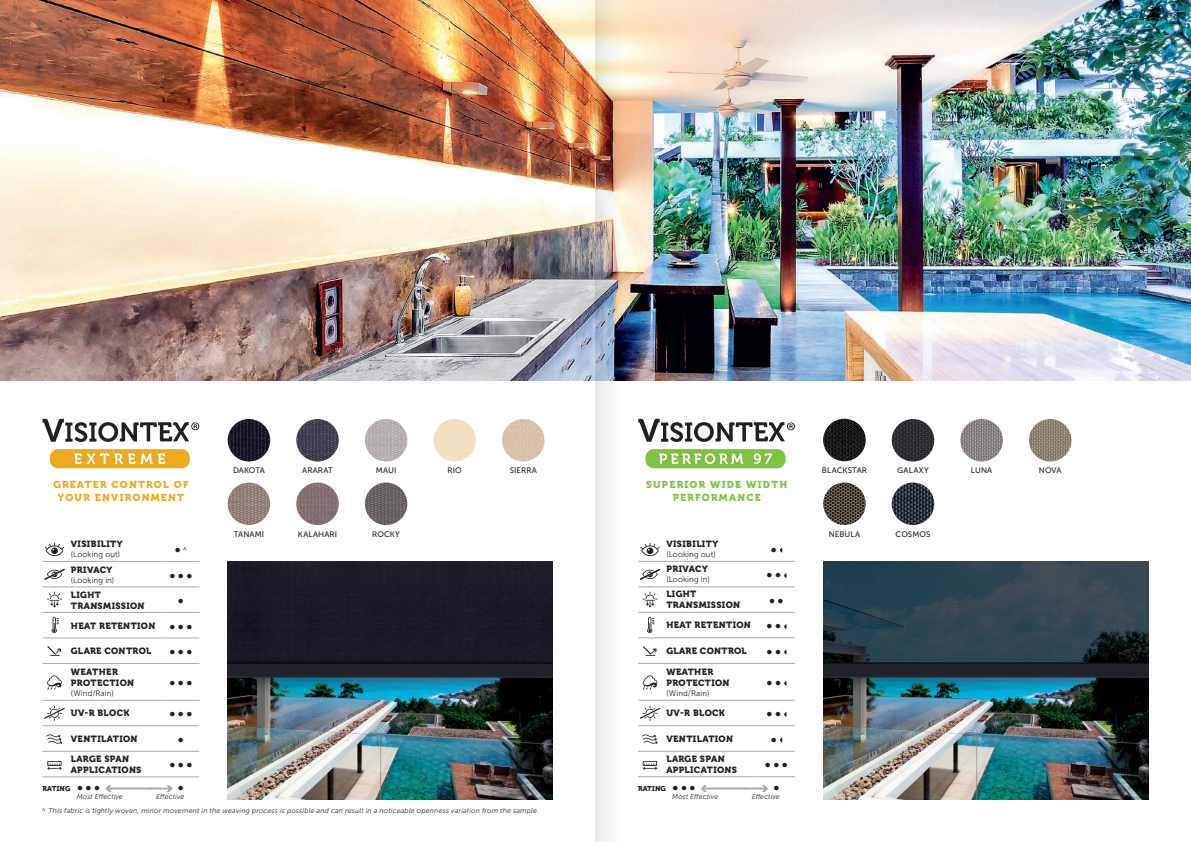
<style>
.page{position:relative;width:1191px;height:842px;background:#fff}
.page>*{position:absolute;margin:0;border:0;box-sizing:border-box;transform-origin:0 0}
.t1{font:17px "Museo Sans 100";color:#231f20}
.t2{font:10px/13px "Museo 900";letter-spacing:.125em;color:#ebaa20;text-align:center}
.t3{font:10px/13px "Museo 900";letter-spacing:.125em;color:#7fc241;text-align:center}
.t4{font:9px/11px "Museo 900";letter-spacing:.04em;color:#231f20}
.t5{font:8px "Museo Sans 500";letter-spacing:.015em;color:#231f20}
.t6{font:8px "Museo Sans 300";letter-spacing:.01em;color:#231f20}
.t7{font:italic 7px "Museo Sans 300";letter-spacing:.025em;color:#231f20}
.t8{font:7px "Museo 900";letter-spacing:.02em;color:#231f20}
.s1{font-family:"Museo Sans 100";font-size:17px}
</style>
<div class="page">
<img style="left:228px;top:561px;width:325px;height:238px">
<img style="left:0;top:0;width:1191px;height:381px">
<img style="left:823px;top:561px;width:325px;height:238px">
<img style="left:228px;top:419px;width:42px;height:42px;border-radius:21px">
<img style="left:296px;top:419px;width:43px;height:42px;border-radius:21px">
<img style="left:365px;top:419px;width:42px;height:42px;border-radius:21px">
<img style="left:296px;top:482px;width:43px;height:43px;border-radius:21px">
<img style="left:228px;top:482px;width:42px;height:43px;border-radius:21px">
<img style="left:502px;top:419px;width:42px;height:42px;border-radius:21px">
<img style="left:433px;top:419px;width:43px;height:42px;border-radius:21px">
<svg style="left:43px;top:419px;width:156px;height:23px"></svg>
<div style="left:50px;top:449px;width:140px;height:19px;background:#ebaa20;border-radius:8px"></div>
<svg style="left:74px;top:454px;width:91px;height:10px"></svg>
<svg style="left:162px;top:560px;width:37px;height:217px"></svg>
<hr style="left:43px;top:561px;width:119px;height:1px;background:#a8a9ad">
<hr style="left:162px;top:561px;width:37px;height:1px;background:#a8a9ad">
<hr style="left:43px;top:587px;width:119px;height:1px;background:#a8a9ad">
<hr style="left:162px;top:587px;width:37px;height:1px;background:#a8a9ad">
<hr style="left:43px;top:612px;width:119px;height:1px;background:#a8a9ad">
<hr style="left:162px;top:612px;width:37px;height:1px;background:#a8a9ad">
<hr style="left:43px;top:638px;width:119px;height:1px;background:#a8a9ad">
<hr style="left:162px;top:638px;width:37px;height:1px;background:#a8a9ad">
<hr style="left:43px;top:663px;width:119px;height:1px;background:#a8a9ad">
<hr style="left:162px;top:663px;width:37px;height:1px;background:#a8a9ad">
<hr style="left:43px;top:700px;width:119px;height:1px;background:#a8a9ad">
<hr style="left:162px;top:700px;width:37px;height:1px;background:#a8a9ad">
<hr style="left:43px;top:726px;width:119px;height:1px;background:#a8a9ad">
<hr style="left:162px;top:726px;width:37px;height:1px;background:#a8a9ad">
<hr style="left:43px;top:751px;width:119px;height:1px;background:#a8a9ad">
<hr style="left:162px;top:751px;width:37px;height:1px;background:#a8a9ad">
<hr style="left:43px;top:777px;width:119px;height:1px;background:#a8a9ad">
<hr style="left:162px;top:777px;width:37px;height:1px;background:#a8a9ad">
<svg style="left:45px;top:543px;width:19px;height:13px"></svg>
<svg style="left:44px;top:569px;width:21px;height:11px"></svg>
<svg style="left:47px;top:591px;width:15px;height:17px"></svg>
<svg style="left:52px;top:617px;width:7px;height:16px"></svg>
<svg style="left:47px;top:646px;width:14px;height:10px"></svg>
<svg style="left:47px;top:675px;width:15px;height:15px"></svg>
<svg style="left:44px;top:706px;width:21px;height:15px"></svg>
<svg style="left:46px;top:734px;width:16px;height:10px"></svg>
<svg style="left:47px;top:761px;width:15px;height:9px"></svg>
<img style="left:365px;top:482px;width:42px;height:43px;border-radius:21px">
<img style="left:891px;top:419px;width:43px;height:42px;border-radius:21px">
<img style="left:823px;top:419px;width:42px;height:42px;border-radius:21px">
<svg style="left:676px;top:422px;width:119px;height:20px"></svg>
<div style="left:645px;top:449px;width:140px;height:19px;background:#7fc241;border-radius:8px"></div>
<svg style="left:676px;top:453px;width:67px;height:11px"></svg>
<svg style="left:753px;top:453px;width:19px;height:11px"></svg>
<hr style="left:638px;top:561px;width:120px;height:1px;background:#a8a9ad">
<hr style="left:758px;top:561px;width:36px;height:1px;background:#a8a9ad">
<hr style="left:638px;top:587px;width:120px;height:1px;background:#a8a9ad">
<hr style="left:758px;top:587px;width:36px;height:1px;background:#a8a9ad">
<hr style="left:638px;top:612px;width:120px;height:1px;background:#a8a9ad">
<hr style="left:758px;top:612px;width:36px;height:1px;background:#a8a9ad">
<hr style="left:638px;top:638px;width:120px;height:1px;background:#a8a9ad">
<hr style="left:758px;top:638px;width:36px;height:1px;background:#a8a9ad">
<hr style="left:638px;top:663px;width:120px;height:1px;background:#a8a9ad">
<hr style="left:758px;top:663px;width:36px;height:1px;background:#a8a9ad">
<hr style="left:638px;top:700px;width:120px;height:1px;background:#a8a9ad">
<hr style="left:758px;top:700px;width:36px;height:1px;background:#a8a9ad">
<hr style="left:638px;top:725px;width:120px;height:1px;background:#a8a9ad">
<hr style="left:758px;top:725px;width:36px;height:1px;background:#a8a9ad">
<hr style="left:638px;top:751px;width:120px;height:1px;background:#a8a9ad">
<hr style="left:758px;top:751px;width:36px;height:1px;background:#a8a9ad">
<hr style="left:638px;top:777px;width:120px;height:1px;background:#a8a9ad">
<hr style="left:758px;top:777px;width:36px;height:1px;background:#a8a9ad">
<img style="left:960px;top:419px;width:43px;height:42px;border-radius:21px">
<img style="left:1029px;top:419px;width:42px;height:42px;border-radius:21px">
<img style="left:823px;top:482px;width:42px;height:43px;border-radius:21px">
<img style="left:891px;top:482px;width:43px;height:43px;border-radius:21px">
<svg style="left:105px;top:785px;width:68px;height:7px"></svg>
<svg style="left:701px;top:785px;width:67px;height:7px"></svg>
<img style="left:595px;top:0;width:81px;height:842px">
<p class="t5" style="left:233px;top:466px;width:33px">DAKOTA</p>
<p class="t5" style="left:302px;top:466px;width:32px">ARARAT</p>
<p class="t5" style="left:376px;top:466px;width:22px">MAUI</p>
<p class="t5" style="left:447px;top:466px;width:16px">RIO</p>
<p class="t5" style="left:510px;top:466px;width:29px">SIERRA</p>
<p class="t2" style="left:53px;top:478px;width:137px">GREATER CONTROL OF<br>YOUR ENVIRONMENT</p>
<p class="t4" style="left:71px;top:539px;width:53px">VISIBILITY</p>
<p class="t6" style="left:71px;top:550px;width:51px">(Looking out)</p>
<h1 class="t1" style="left:174px;top:540px;width:14px">•<sup>^</sup></h1>
<p class="t5" style="left:234px;top:530px;width:32px">TANAMI</p>
<p class="t5" style="left:298px;top:530px;width:41px">KALAHARI</p>
<p class="t5" style="left:372px;top:530px;width:29px">ROCKY</p>
<p class="t3" style="left:646px;top:478px;width:143px">SUPERIOR WIDE WIDTH<br>PERFORMANCE</p>
<p class="t4" style="left:666px;top:538px;width:53px">VISIBILITY</p>
<p class="t6" style="left:666px;top:550px;width:51px">(Looking out)</p>
<h1 class="t1" style="left:770px;top:540px;width:8px">•</h1>
<p class="t4" style="left:71px;top:564px;width:43px">PRIVACY</p>
<p class="t6" style="left:71px;top:575px;width:45px">(Looking in)</p>
<h1 class="t1" style="left:169px;top:566px;width:25px">•••</h1>
<p class="t4" style="left:666px;top:564px;width:43px">PRIVACY</p>
<p class="t6" style="left:666px;top:575px;width:45px">(Looking in)</p>
<h1 class="t1" style="left:766px;top:566px;width:17px">••</h1>
<p class="t4" style="left:71px;top:589px;width:75px">LIGHT<br>TRANSMISSION</p>
<h1 class="t1" style="left:177px;top:591px;width:8px">•</h1>
<p class="t4" style="left:71px;top:620px;width:123px">HEAT RETENTION <span class="s1">•••</span></p>
<p class="t4" style="left:71px;top:645px;width:123px">GLARE CONTROL <span class="s1">•••</span></p>
<p class="t4" style="left:71px;top:666px;width:65px">WEATHER<br>PROTECTION</p>
<p class="t6" style="left:71px;top:689px;width:44px">(Wind/Rain)</p>
<h1 class="t1" style="left:169px;top:673px;width:25px">•••</h1>
<p class="t4" style="left:666px;top:589px;width:75px">LIGHT<br>TRANSMISSION</p>
<h1 class="t1" style="left:769px;top:591px;width:17px">••</h1>
<p class="t4" style="left:666px;top:620px;width:116px">HEAT RETENTION <span class="s1">••</span></p>
<p class="t4" style="left:666px;top:645px;width:116px">GLARE CONTROL <span class="s1">••</span></p>
<p class="t4" style="left:666px;top:666px;width:65px">WEATHER<br>PROTECTION</p>
<p class="t6" style="left:666px;top:689px;width:44px">(Wind/Rain)</p>
<h1 class="t1" style="left:766px;top:673px;width:17px">••</h1>
<p class="t4" style="left:666px;top:708px;width:60px">UV-R BLOCK</p>
<h1 class="t1" style="left:766px;top:704px;width:17px">••</h1>
<p class="t4" style="left:666px;top:733px;width:68px">VENTILATION</p>
<h1 class="t1" style="left:770px;top:730px;width:8px">•</h1>
<p class="t4" style="left:666px;top:753px;width:72px">LARGE SPAN<br>APPLICATIONS</p>
<h1 class="t1" style="left:764px;top:755px;width:25px">•••</h1>
<p class="t4" style="left:71px;top:708px;width:60px">UV-R BLOCK</p>
<h1 class="t1" style="left:169px;top:704px;width:25px">•••</h1>
<p class="t4" style="left:71px;top:733px;width:68px">VENTILATION</p>
<h1 class="t1" style="left:177px;top:730px;width:8px">•</h1>
<p class="t4" style="left:71px;top:753px;width:72px">LARGE SPAN<br>APPLICATIONS</p>
<h1 class="t1" style="left:169px;top:756px;width:25px">•••</h1>
<p class="t7" style="left:42px;top:807px;width:498px">^ This fabric is tightly woven, minor movement in the weaving process is possible and can result in a noticeable openness variation from the sample.</p>
<p class="t8" style="left:43px;top:784px;width:29px">RATING</p>
<h1 class="t1" style="left:672px;top:778px;width:25px">•••</h1>
<p class="t7" style="left:672px;top:793px;width:47px">Most Effective</p>
<p class="t8" style="left:638px;top:784px;width:29px">RATING</p>
<h1 class="t1" style="left:77px;top:778px;width:25px">•••</h1>
<p class="t7" style="left:77px;top:793px;width:47px">Most Effective</p>
<h1 class="t1" style="left:178px;top:779px;width:8px">•</h1>
<p class="t7" style="left:156px;top:793px;width:29px">Effective</p>
<h1 class="t1" style="left:773px;top:779px;width:8px">•</h1>
<p class="t7" style="left:751px;top:793px;width:29px">Effective</p>
<p class="t5" style="left:822px;top:466px;width:46px">BLACKSTAR</p>
<p class="t5" style="left:897px;top:466px;width:33px">GALAXY</p>
<p class="t5" style="left:828px;top:530px;width:33px">NEBULA</p>
<p class="t5" style="left:895px;top:530px;width:36px">COSMOS</p>
<p class="t5" style="left:971px;top:466px;width:23px">LUNA</p>
<p class="t5" style="left:1039px;top:466px;width:24px">NOVA</p>
</div>
